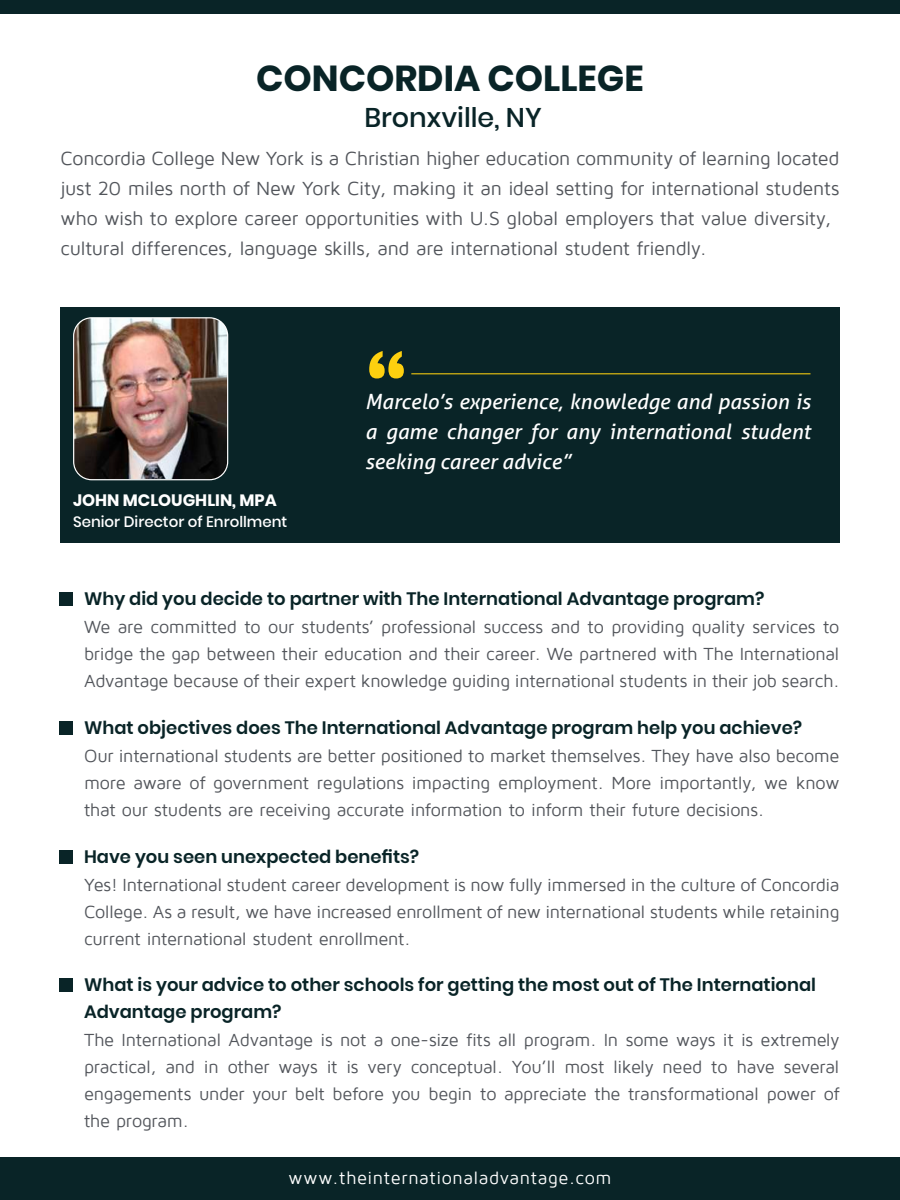
<style>
.page{position:relative;width:900px;height:1200px;background:#fff}
.page>*{position:absolute;margin:0;border:0;box-sizing:border-box;transform-origin:0 0}
.t1{font:700 90px "Britannic";color:#fdd00f}
.t2{font:700 36px "Poppins";color:#092427}
.t3{font:500 27px "Poppins";color:#092427}
.t4{font:italic 21px/30px "Aller";color:#fff;text-align:justify}
.t5{font:19.5px/30px "Maven Pro";letter-spacing:-.015em;color:#52555b}
.t6{font:18px/27px "Maven Pro";letter-spacing:-.015em;color:#52555b;text-align:justify}
.t7{font:600 18px/27px "Poppins";color:#092427}
.t8{font:18px "Maven Pro";letter-spacing:.035em;color:#fff}
.t9{font:700 16.5px "Poppins";color:#fff}
.t10{font:500 15px "Poppins";color:#fff}
</style>
<div class="page">
<div style="left:0;top:1157px;width:900px;height:43px;background:#092427"></div>
<div style="left:0;top:0;width:900px;height:14px;background:#092427"></div>
<div style="left:60px;top:592px;width:13px;height:13px;background:#092427"></div>
<div style="left:60px;top:722px;width:13px;height:13px;background:#092427"></div>
<div style="left:60px;top:851px;width:13px;height:13px;background:#092427"></div>
<div style="left:60px;top:979px;width:13px;height:13px;background:#092427"></div>
<div style="left:61px;top:307px;width:779px;height:236px;background:#092427"></div>
<img style="left:74px;top:318px;width:154px;height:161px">
<div style="left:73px;top:317px;width:155px;height:163px;border:1px solid #fff;border-radius:18px"></div>
<hr style="left:411px;top:373px;width:400px;height:1px;background:#fdd00f">
<h2 class="t2" style="left:256px;top:58px;width:389px">CONCORDIA COLLEGE</h2>
<h3 class="t3" style="left:365px;top:102px;width:179px">Bronxville, NY</h3>
<p class="t5" style="left:61px;top:144px;width:780px">Concordia College New York is a Christian higher education community of learning located just 20 miles north of New York City, making it an ideal setting for international students who wish to explore career opportunities with U.S global employers that value diversity, cultural differences, language skills, and are international student friendly.</p>
<h1 class="t1" style="left:365px;top:331px;width:45px">“</h1>
<p class="t9" style="left:73px;top:490px;width:205px">JOHN MCLOUGHLIN, MPA</p>
<p class="t10" style="left:73px;top:513px;width:216px">Senior Director of Enrollment</p>
<p class="t4" style="left:365px;top:386px;width:447px">Marcelo’s experience, knowledge and passion is a game changer for any international student seeking career advice”</p>
<p class="t7" style="left:84px;top:585px;width:682px">Why did you decide to partner with The International Advantage program?</p>
<p class="t6" style="left:84px;top:614px;width:757px">We are committed to our students’ professional success and to providing quality services to bridge the gap between their education and their career. We partnered with The International Advantage because of their expert knowledge guiding international students in their job search.</p>
<p class="t7" style="left:84px;top:714px;width:720px">What objectives does The International Advantage program help you achieve?</p>
<p class="t6" style="left:84px;top:743px;width:757px">Our international students are better positioned to market themselves. They have also become more aware of government regulations impacting employment. More importantly, we know that our students are receiving accurate information to inform their future decisions.</p>
<p class="t7" style="left:84px;top:843px;width:337px">Have you seen unexpected benefits?</p>
<p class="t6" style="left:84px;top:872px;width:757px">Yes! International student career development is now fully immersed in the culture of Concordia College. As a result, we have increased enrollment of new international students while retaining current international student enrollment.</p>
<p class="t7" style="left:84px;top:972px;width:734px">What is your advice to other schools for getting the most out of The International<br>Advantage program?</p>
<p class="t6" style="left:84px;top:1026px;width:757px">The International Advantage is not a one-size fits all program. In some ways it is extremely practical, and in other ways it is very conceptual. You’ll most likely need to have several engagements under your belt before you begin to appreciate the transformational power of the program.</p>
<p class="t8" style="left:288px;top:1168px;width:325px">www.theinternationaladvantage.com</p>
</div>
